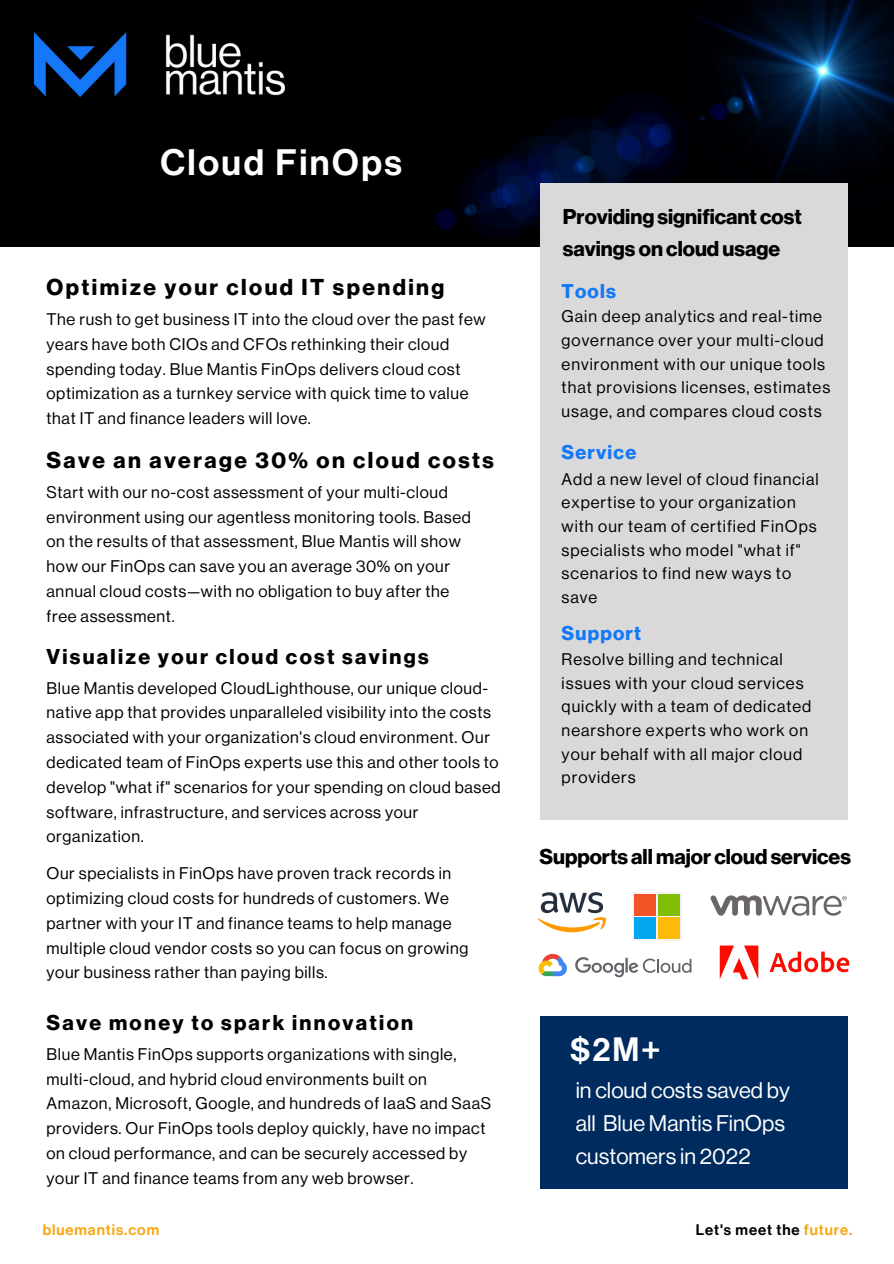
<style>
.page{position:relative;width:894px;height:1264px;background:#fff}
.page>*{position:absolute;margin:0;border:0;box-sizing:border-box;transform-origin:0 0}
.t1{font:36px "Neue Haas Display Mediu";letter-spacing:.07em;color:#fff}
.t2{font:33px "Neue Haas Display Mediu";color:#fff}
.t3{font:700 22.5px "Neue Haas Display";letter-spacing:.11em;color:#000}
.t4{font:22.05px "Neue Haas Display";letter-spacing:.005em;color:#fff}
.t5{font:700 21px/31.5px "Neue Haas Display";color:#000}
.t6{font:700 21px "Neue Haas Display";letter-spacing:.11em;color:#000}
.t7{font:21px/29.2px "Neue Haas Display Mediu";letter-spacing:.11em;color:#000}
.t8{font:300 21px "Neue Haas Display";color:#000}
.t9{font:700 19.5px "Neue Haas Display";letter-spacing:.06em;color:#1578f8}
.t10{font:16.5px/24.8px "Neue Haas Display";letter-spacing:.04em;color:#000}
.t11{font:16.5px/23.7px "Neue Haas Display";letter-spacing:.06em;color:#000}
.t12{font:15px "Neue Haas Display Mediu";letter-spacing:.06em;color:#000}
.t13{font:15px "Neue Haas Display Mediu";letter-spacing:.06em;color:#f7a814}
.t14{font:300 15px "Neue Haas Display";letter-spacing:.06em;color:#000}
.s1{color:#f7a814}
</style>
<div class="page">
<div style="left:539px;top:1015px;width:308px;height:173px;background:#002b5e"></div>
<div style="left:0;top:0;width:893px;height:247px;background:#000"></div>
<svg style="left:538px;top:953px;width:28px;height:23px"></svg>
<svg style="left:575px;top:957px;width:116px;height:20px"></svg>
<svg style="left:538px;top:892px;width:68px;height:40px"></svg>
<svg style="left:633px;top:892px;width:48px;height:48px"></svg>
<div style="left:634px;top:894px;width:21px;height:21px;background:#f35325"></div>
<div style="left:658px;top:894px;width:21px;height:21px;background:#81bc06"></div>
<div style="left:634px;top:917px;width:21px;height:21px;background:#05a6f0"></div>
<div style="left:658px;top:917px;width:21px;height:21px;background:#ffba08"></div>
<svg style="left:719px;top:945px;width:39px;height:34px"></svg>
<svg style="left:769px;top:951px;width:80px;height:21px"></svg>
<svg style="left:710px;top:895px;width:136px;height:20px"></svg>
<img style="left:435px;top:0;width:458px;height:247px">
<img style="left:35px;top:32px;width:250px;height:65px">
<div style="left:539px;top:183px;width:308px;height:636px;background:#d9d9d9"></div>
<p class="t1" style="left:160px;top:146px;width:243px">Cloud FinOps</p>
<p class="t3" style="left:47px;top:277px;width:399px">Optimize your cloud IT spending</p>
<p class="t10" style="left:47px;top:307px;width:440px">The rush to get business IT into the cloud over the past few years have both CIOs and CFOs rethinking their cloud spending today. Blue Mantis FinOps delivers cloud cost optimization as a turnkey service with quick time to value that IT and finance leaders will love.</p>
<p class="t3" style="left:47px;top:449px;width:449px">Save an average 30% on cloud costs</p>
<p class="t10" style="left:47px;top:480px;width:426px">Start with our no-cost assessment of your multi-cloud environment using our agentless monitoring tools. Based on the results of that assessment, Blue Mantis will show how our FinOps can save you an average 30% on your annual cloud costs—with no obligation to buy after the free assessment.</p>
<p class="t6" style="left:47px;top:646px;width:383px">Visualize your cloud cost savings</p>
<p class="t10" style="left:47px;top:676px;width:455px">Blue Mantis developed CloudLighthouse, our unique cloud&shy;native app that provides unparalleled visibility into the costs associated with your organization's cloud environment. Our dedicated team of FinOps experts use this and other tools to develop "what if" scenarios for your spending on cloud based software, infrastructure, and services across your organization.</p>
<p class="t10" style="left:47px;top:861px;width:423px">Our specialists in FinOps have proven track records in optimizing cloud costs for hundreds of customers. We partner with your IT and finance teams to help manage multiple cloud vendor costs so you can focus on growing your business rather than paying bills.</p>
<p class="t6" style="left:47px;top:1012px;width:368px">Save money to spark innovation</p>
<p class="t10" style="left:47px;top:1042px;width:446px">Blue Mantis FinOps supports organizations with single, multi-cloud, and hybrid cloud environments built on Amazon, Microsoft, Google, and hundreds of IaaS and SaaS providers. Our FinOps tools deploy quickly, have no impact on cloud performance, and can be securely accessed by your IT and finance teams from any web browser.</p>
<p class="t8" style="left:561px;top:201px;width:202px">Maximumperformance.</p>
<p class="t5" style="left:562px;top:202px;width:240px">Providing significant cost savings on cloud usage</p>
<p class="t9" style="left:561px;top:282px;width:56px">Tools</p>
<p class="t11" style="left:561px;top:305px;width:270px">Gain deep analytics and real-time governance over your multi-cloud environment with our unique tools that provisions licenses, estimates usage, and compares cloud costs</p>
<p class="t9" style="left:561px;top:443px;width:76px">Service</p>
<p class="t11" style="left:561px;top:467px;width:258px">Add a new level of cloud financial expertise to your organization with our team of certified FinOps specialists who model "what if" scenarios to find new ways to save</p>
<p class="t9" style="left:561px;top:624px;width:81px">Support</p>
<p class="t11" style="left:561px;top:648px;width:251px">Resolve billing and technical issues with your cloud services quickly with a team of dedicated nearshore experts who work on your behalf with all major cloud providers</p>
<p class="t14" style="left:561px;top:309px;width:86px">weaknesses</p>
<p class="t7" style="left:561px;top:712px;width:206px">Supports all major cloud services</p>
<p class="t5" style="left:539px;top:841px;width:313px">Supports all major cloud services</p>
<p class="t2" style="left:570px;top:1033px;width:92px">$2M+</p>
<p class="t4" style="left:575px;top:1080px;width:216px">in cloud costs saved by</p>
<p class="t4" style="left:575px;top:1112px;width:211px">all Blue Mantis FinOps</p>
<p class="t4" style="left:575px;top:1145px;width:176px">customers in 2022</p>
<p class="t13" style="left:43px;top:1222px;width:118px">bluemantis.com</p>
<p class="t12" style="left:695px;top:1222px;width:158px">Let's meet the <span class="s1">future.</span></p>
</div>
